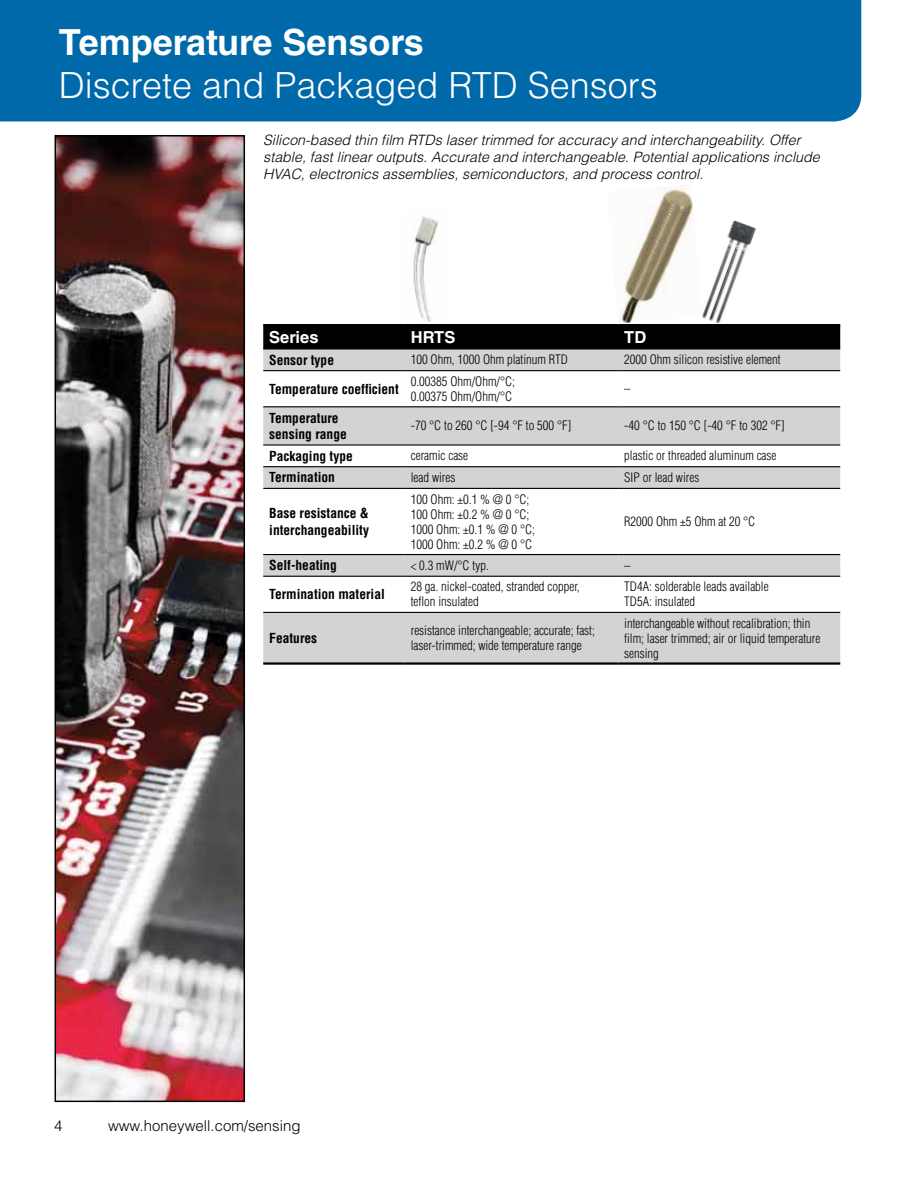
<style>
.page{position:relative;width:918px;height:1188px;background:#fff}
.page>*{position:absolute;margin:0;border:0;box-sizing:border-box;transform-origin:0 0}
.t1{font:300 36px "Helvetica LT Std";color:#fff}
.t2{font:700 36px "Helvetica LT Std";color:#fff}
.t3{font:700 16.5px "Helvetica LT Std";color:#fff}
.t4{font:300 15px "Helvetica LT Std";color:#000}
.t5{font:italic 300 14.25px/17.1px "Helvetica LT Std";color:#000}
.t6{font:700 condensed 13.5px/16.5px "Helvetica LT Std";color:#000}
.t7{font:300 condensed 12.75px/15px "Helvetica LT Std";color:#000}
</style>
<div class="page">
<img style="left:618px;top:185px;width:75px;height:138px">
<img style="left:702px;top:220px;width:54px;height:104px">
<div style="left:0;top:0;width:861px;height:121px;background:#0069aa"></div>
<div style="left:263px;top:326px;width:577px;height:22px;background:#000"></div>
<svg style="left:263px;top:350px;width:577px;height:312px"></svg>
<hr style="left:263px;top:348px;width:142px;height:2px;background:#000">
<hr style="left:405px;top:348px;width:213px;height:2px;background:#000">
<hr style="left:618px;top:348px;width:222px;height:2px;background:#000">
<hr style="left:263px;top:324px;width:142px;height:2px;background:#000">
<hr style="left:405px;top:324px;width:213px;height:2px;background:#000">
<hr style="left:618px;top:324px;width:222px;height:2px;background:#000">
<hr style="left:263px;top:662px;width:142px;height:3px;background:#000">
<hr style="left:405px;top:662px;width:213px;height:3px;background:#000">
<hr style="left:618px;top:662px;width:222px;height:3px;background:#000">
<hr style="left:263px;top:370px;width:142px;height:1px;background:#000">
<hr style="left:405px;top:370px;width:213px;height:1px;background:#000">
<hr style="left:618px;top:370px;width:222px;height:1px;background:#000">
<hr style="left:263px;top:406px;width:142px;height:1px;background:#000">
<hr style="left:405px;top:406px;width:213px;height:1px;background:#000">
<hr style="left:618px;top:406px;width:222px;height:1px;background:#000">
<hr style="left:263px;top:444px;width:142px;height:2px;background:#000">
<hr style="left:405px;top:444px;width:213px;height:2px;background:#000">
<hr style="left:618px;top:444px;width:222px;height:2px;background:#000">
<hr style="left:263px;top:466px;width:142px;height:1px;background:#000">
<hr style="left:405px;top:466px;width:213px;height:1px;background:#000">
<hr style="left:618px;top:466px;width:222px;height:1px;background:#000">
<hr style="left:263px;top:488px;width:142px;height:1px;background:#000">
<hr style="left:405px;top:488px;width:213px;height:1px;background:#000">
<hr style="left:618px;top:488px;width:222px;height:1px;background:#000">
<hr style="left:263px;top:554px;width:142px;height:1px;background:#000">
<hr style="left:405px;top:554px;width:213px;height:1px;background:#000">
<hr style="left:618px;top:554px;width:222px;height:1px;background:#000">
<hr style="left:263px;top:576px;width:142px;height:1px;background:#000">
<hr style="left:405px;top:576px;width:213px;height:1px;background:#000">
<hr style="left:618px;top:576px;width:222px;height:1px;background:#000">
<hr style="left:263px;top:612px;width:142px;height:1px;background:#000">
<hr style="left:405px;top:612px;width:213px;height:1px;background:#000">
<hr style="left:618px;top:612px;width:222px;height:1px;background:#000">
<img style="left:58px;top:138px;width:184px;height:961px">
<div style="left:55px;top:135px;width:190px;height:967px;border:2px solid #000"></div>
<img style="left:413px;top:216px;width:25px;height:106px">
<h1 class="t2" style="left:59px;top:20px;width:367px">Temperature Sensors</h1>
<h1 class="t1" style="left:59px;top:63px;width:600px">Discrete and Packaged RTD Sensors</h1>
<p class="t5" style="left:263px;top:132px;width:558px">Silicon-based thin film RTDs laser trimmed for accuracy and interchangeability. Offer stable, fast linear outputs. Accurate and interchangeable. Potential applications include<br>HVAC, electronics assemblies, semiconductors, and process control.</p>
<p class="t3" style="left:269px;top:327px;width:51px">Series</p>
<p class="t3" style="left:411px;top:327px;width:46px">HRTS</p>
<p class="t3" style="left:624px;top:327px;width:23px">TD</p>
<p class="t6" style="left:269px;top:351px;width:66px">Sensor type</p>
<p class="t7" style="left:411px;top:352px;width:158px">100 Ohm, 1000 Ohm platinum RTD</p>
<p class="t7" style="left:624px;top:352px;width:158px">2000 Ohm silicon resistive element</p>
<p class="t6" style="left:269px;top:380px;width:131px">Temperature coefficient</p>
<p class="t7" style="left:411px;top:374px;width:106px">0.00385 Ohm/Ohm/°C;<br>0.00375 Ohm/Ohm/°C</p>
<p class="t7" style="left:624px;top:381px;width:8px">–</p>
<p class="t6" style="left:269px;top:409px;width:79px">Temperature sensing range</p>
<p class="t7" style="left:411px;top:418px;width:162px">-70 °C to 260 °C [-94 °F to 500 °F]</p>
<p class="t7" style="left:624px;top:418px;width:162px">-40 °C to 150 °C [-40 °F to 302 °F]</p>
<p class="t6" style="left:269px;top:447px;width:85px">Packaging type</p>
<p class="t7" style="left:411px;top:448px;width:59px">ceramic case</p>
<p class="t7" style="left:624px;top:448px;width:154px">plastic or threaded aluminum case</p>
<p class="t6" style="left:269px;top:469px;width:67px">Termination</p>
<p class="t7" style="left:411px;top:470px;width:46px">lead wires</p>
<p class="t7" style="left:624px;top:470px;width:77px">SIP or lead wires</p>
<p class="t6" style="left:269px;top:505px;width:101px">Base resistance &amp; interchangeability</p>
<p class="t7" style="left:411px;top:491px;width:126px">100 Ohm: ±0.1 % @ 0 °C;<br>100 Ohm: ±0.2 % @ 0 °C;<br>1000 Ohm: ±0.1 % @ 0 °C;<br>1000 Ohm: ±0.2 % @ 0 °C</p>
<p class="t7" style="left:624px;top:514px;width:133px">R2000 Ohm ±5 Ohm at 20 °C</p>
<p class="t6" style="left:269px;top:557px;width:69px">Self-heating</p>
<p class="t7" style="left:411px;top:558px;width:80px">&lt; 0.3 mW/°C typ.</p>
<p class="t7" style="left:624px;top:558px;width:8px">–</p>
<p class="t6" style="left:269px;top:586px;width:117px">Termination material</p>
<p class="t7" style="left:411px;top:579px;width:170px">28 ga. nickel-coated, stranded copper, teflon insulated</p>
<p class="t7" style="left:624px;top:579px;width:146px">TD4A: solderable leads available<br>TD5A: insulated</p>
<p class="t6" style="left:269px;top:630px;width:49px">Features</p>
<p class="t7" style="left:411px;top:623px;width:186px">resistance interchangeable; accurate; fast; laser-trimmed; wide temperature range</p>
<p class="t7" style="left:624px;top:615px;width:198px">interchangeable without recalibration; thin film; laser trimmed; air or liquid temperature sensing</p>
<p class="t4" style="left:54px;top:1117px;width:10px">4</p>
<p class="t4" style="left:108px;top:1117px;width:194px">www.honeywell.com/sensing</p>
</div>
